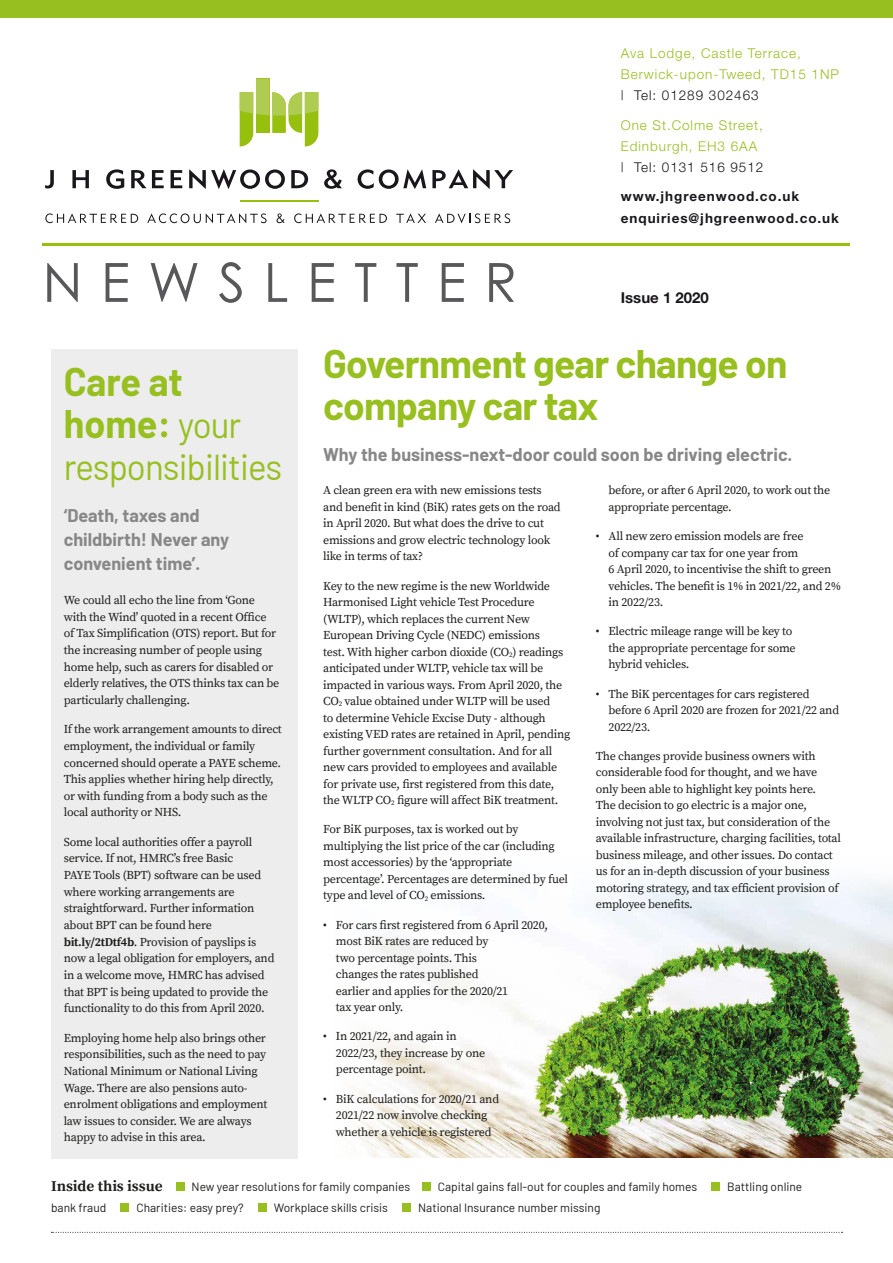
<style>
.page{position:relative;width:893px;height:1263px;background:#fff}
.page>*{position:absolute;margin:0;border:0;box-sizing:border-box;transform-origin:0 0}
.t1{font:54px "Century Gothic";letter-spacing:.34em;color:#58585a}
.t2{font:700 39px/42.2px "Barlow";letter-spacing:-.02em;color:#97bf1f}
.t3{font:36px "Barlow";letter-spacing:-.025em;color:#97bf1f}
.t4{font:700 18px/24.2px "Barlow";color:#878787}
.t5{font:700 15px "Source Serif Pro";color:#1d1d1b}
.t6{font:700 15px "Helvetica Neue";color:#1a171c}
.t7{font:300 13.5px/21px "Helvetica Neue";letter-spacing:.07em;color:#97bf1f}
.t8{font:700 13.5px/22.2px "Helvetica Neue";letter-spacing:.07em;color:#1a171c}
.t9{font:300 13.5px "Helvetica Neue";letter-spacing:.07em;color:#1a171c}
.t10{font:12px/16.5px "Source Serif Pro";letter-spacing:-.02em;color:#1d1d1b}
.t11{font:12px "Barlow";color:#1d1d1b}
.s1{font-weight:400;font-size:36px}
.s2{font-weight:700}
</style>
<div class="page">
<hr style="left:43px;top:244px;width:807px;height:2px;background:#97bf0d">
<svg style="left:240px;top:79px;width:78px;height:67px"></svg>
<svg style="left:45px;top:170px;width:9px;height:18px"></svg>
<svg style="left:72px;top:170px;width:17px;height:18px"></svg>
<svg style="left:106px;top:169px;width:18px;height:20px"></svg>
<svg style="left:131px;top:170px;width:15px;height:18px"></svg>
<svg style="left:152px;top:170px;width:12px;height:18px"></svg>
<svg style="left:171px;top:170px;width:11px;height:18px"></svg>
<svg style="left:189px;top:169px;width:96px;height:20px"></svg>
<svg style="left:291px;top:170px;width:17px;height:18px"></svg>
<svg style="left:324px;top:169px;width:18px;height:20px"></svg>
<svg style="left:358px;top:169px;width:68px;height:20px"></svg>
<svg style="left:432px;top:169px;width:81px;height:20px"></svg>
<hr style="left:240px;top:200px;width:78px;height:2px;background:#97bf0d">
<svg style="left:45px;top:213px;width:93px;height:10px"></svg>
<svg style="left:147px;top:213px;width:120px;height:10px"></svg>
<svg style="left:276px;top:213px;width:9px;height:10px"></svg>
<svg style="left:294px;top:213px;width:93px;height:10px"></svg>
<svg style="left:396px;top:213px;width:30px;height:10px"></svg>
<svg style="left:435px;top:213px;width:75px;height:10px"></svg>
<div style="left:0;top:0;width:893px;height:18px;background:#97bf1f"></div>
<img style="left:347px;top:879px;width:546px;height:279px">
<svg style="left:51px;top:1232px;width:792px;height:1px"></svg>
<div style="left:176px;top:1183px;width:8px;height:8px;background:#97bf1f"></div>
<div style="left:422px;top:1183px;width:9px;height:8px;background:#97bf1f"></div>
<div style="left:712px;top:1183px;width:8px;height:8px;background:#97bf1f"></div>
<div style="left:121px;top:1204px;width:8px;height:8px;background:#97bf1f"></div>
<div style="left:258px;top:1204px;width:9px;height:8px;background:#97bf1f"></div>
<div style="left:402px;top:1204px;width:9px;height:8px;background:#97bf1f"></div>
<div style="left:51px;top:349px;width:247px;height:809px;background:#ededed"></div>
<p class="t7" style="left:621px;top:43px;width:220px">Ava Lodge, Castle Terrace,<br>Berwick-upon-Tweed, TD15 1NP</p>
<p class="t9" style="left:621px;top:87px;width:139px">| Tel: 01289 302463</p>
<p class="t7" style="left:621px;top:114px;width:144px">One St.Colme Street,<br>Edinburgh, EH3 6AA</p>
<p class="t9" style="left:621px;top:159px;width:144px">| Tel: 0131 516 9512</p>
<h1 class="t1" style="left:43px;top:249px;width:476px">NEWSLETTER</h1>
<p class="t8" style="left:621px;top:184px;width:220px">www.jhgreenwood.co.uk enquiries@jhgreenwood.co.uk</p>
<p class="t6" style="left:621px;top:288px;width:90px">Issue 1 2020</p>
<h2 class="t2" style="left:64px;top:358px;width:179px">Care at home: <span class="s1">your</span></h2>
<h3 class="t3" style="left:64px;top:441px;width:220px">responsibilities</h3>
<h3 class="t4" style="left:64px;top:502px;width:167px">‘Death, taxes and childbirth! Never any convenient time’.</h3>
<p class="t10" style="left:64px;top:592px;width:217px">We could all echo the line from ‘Gone with the Wind’ quoted in a recent Office of Tax Simplification (OTS) report. But for the increasing number of people using home help, such as carers for disabled or elderly relatives, the OTS thinks tax can be particularly challenging.</p>
<p class="t10" style="left:64px;top:721px;width:220px">If the work arrangement amounts to direct employment, the individual or family concerned should operate a PAYE scheme.<br>This applies whether hiring help directly, or with funding from a body such as the local authority or NHS.</p>
<p class="t10" style="left:64px;top:834px;width:212px">Some local authorities offer a payroll service. If not, HMRC’s free Basic<br>PAYE Tools (BPT) software can be used where working arrangements are straightforward. Further information about BPT can be found here <span class="s2">bit.ly/2tDtf4b</span>. Provision of payslips is now a legal obligation for employers, and in a welcome move, HMRC has advised that BPT is being updated to provide the functionality to do this from April 2020.</p>
<p class="t10" style="left:64px;top:1030px;width:205px">Employing home help also brings other responsibilities, such as the need to pay National Minimum or National Living Wage. There are also pensions auto&shy;enrolment obligations and employment law issues to consider. We are always happy to advise in this area.</p>
<h2 class="t2" style="left:323px;top:340px;width:466px">Government gear change on company car tax</h2>
<h3 class="t4" style="left:323px;top:441px;width:470px">Why the business-next-door could soon be driving electric.</h3>
<p class="t10" style="left:323px;top:483px;width:239px">A clean green era with new emissions tests and benefit in kind (BiK) rates gets on the road in April 2020. But what does the drive to cut emissions and grow electric technology look like in terms of tax?</p>
<p class="t10" style="left:323px;top:578px;width:249px">Key to the new regime is the new Worldwide Harmonised Light vehicle Test Procedure (WLTP), which replaces the current New European Driving Cycle (NEDC) emissions<br>test. With higher carbon dioxide (CO<sub>2</sub>) readings anticipated under WLTP, vehicle tax will be impacted in various ways. From April 2020, the CO<sub>2</sub> value obtained under WLTP will be used<br>to determine Vehicle Excise Duty - although existing VED rates are retained in April, pending further government consultation. And for all new cars provided to employees and available for private use, first registered from this date, the WLTP CO<sub>2</sub> figure will affect BiK treatment.</p>
<p class="t10" style="left:323px;top:822px;width:246px">For BiK purposes, tax is worked out by multiplying the list price of the car (including most accessories) by the ‘appropriate percentage’. Percentages are determined by fuel type and level of CO<sub>2</sub> emissions.</p>
<p class="t10" style="left:336px;top:917px;width:214px;text-indent:-13px">• For cars first registered from 6 April 2020, most BiK rates are reduced by<br>two percentage points. This<br>changes the rates published<br>earlier and applies for the 2020/21<br>tax year only.</p>
<p class="t10" style="left:336px;top:1029px;width:151px;text-indent:-13px">• In 2021/22, and again in<br>2022/23, they increase by one percentage point.</p>
<p class="t10" style="left:323px;top:1091px;width:177px;text-align:center">• BiK calculations for 2020/21 and<br>2021/22 now involve checking whether a vehicle is registered</p>
<p class="t10" style="left:609px;top:483px;width:223px">before, or after 6 April 2020, to work out the appropriate percentage.</p>
<p class="t10" style="left:609px;top:528px;width:234px;text-indent:-13px">• All new zero emission models are free<br>of company car tax for one year from<br>6 April 2020, to incentivise the shift to green vehicles. The benefit is 1% in 2021/22, and 2% in 2022/23.</p>
<p class="t10" style="left:609px;top:624px;width:189px;text-indent:-13px">• Electric mileage range will be key to the appropriate percentage for some hybrid vehicles.</p>
<p class="t10" style="left:609px;top:686px;width:232px;text-indent:-13px">• The BiK percentages for cars registered before 6 April 2020 are frozen for 2021/22 and<br>2022/23.</p>
<p class="t10" style="left:596px;top:748px;width:247px">The changes provide business owners with considerable food for thought, and we have only been able to highlight key points here.<br>The decision to go electric is a major one, involving not just tax, but consideration of the available infrastructure, charging facilities, total business mileage, and other issues. Do contact us for an in-depth discussion of your business motoring strategy, and tax efficient provision of employee benefits.</p>
<p class="t5" style="left:51px;top:1177px;width:113px">Inside this issue</p>
<p class="t11" style="left:192px;top:1178px;width:220px">New year resolutions for family companies</p>
<p class="t11" style="left:438px;top:1178px;width:261px">Capital gains fall-out for couples and family homes</p>
<p class="t11" style="left:727px;top:1178px;width:76px">Battling online</p>
<p class="t11" style="left:51px;top:1199px;width:57px">bank fraud</p>
<p class="t11" style="left:136px;top:1199px;width:109px">Charities: easy prey?</p>
<p class="t11" style="left:274px;top:1199px;width:116px">Workplace skills crisis</p>
<p class="t11" style="left:418px;top:1199px;width:184px">National Insurance number missing</p>
</div>
